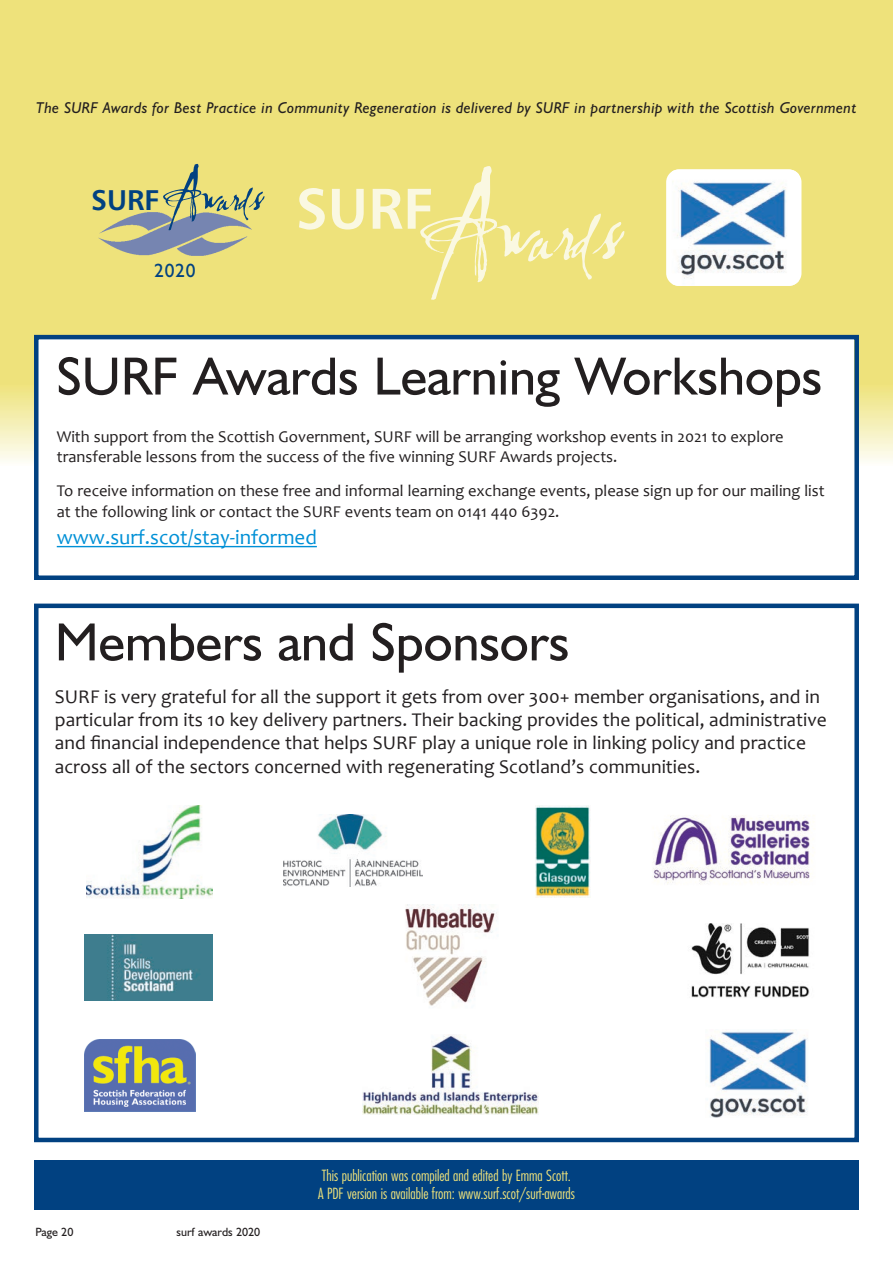
<style>
.page{position:relative;width:893px;height:1263px;background:#fff}
.page>*{position:absolute;margin:0;border:0;box-sizing:border-box;transform-origin:0 0}
.t1{font:102.75px "Lassigue D Mato";color:#faf8e1}
.t2{font:54px "Humanist 521 BT";color:#231f20}
.t3{font:51px "Lassigue D Mato";color:#014181}
.t4{font:21px "Candara";color:#0090d6}
.t5{font:19.5px/23.4px "Candara";color:#231f20}
.t6{font:19.2px "Humanist 521 BT";color:#014181}
.t7{font:16.5px/19.8px "Candara";color:#231f20}
.t8{font:italic 15.75px "Humanist 521 BT";letter-spacing:.02em;color:#231f20}
.t9{font:300 condensed 15px/18px "Futura";color:#eee27b}
.t10{font:12px "Humanist 521 BT";color:#231f20}
.s1{font-family:"Humanist 777 BT Bold B";font-size:28.5px}
</style>
<div class="page">
<div style="left:0;top:0;width:893px;height:387px;background:#eee27b"></div>
<div style="left:0;top:384px;width:893px;height:81px;background:linear-gradient(to bottom,#eee37c,#fdfdf7)"></div>
<img style="left:98px;top:212px;width:154px;height:44px">
<div style="left:666px;top:169px;width:135px;height:117px;background:#fff;border-radius:13px"></div>
<img style="left:672px;top:169px;width:127px;height:117px">
<div style="left:34px;top:604px;width:825px;height:538px;border:4px solid #014181"></div>
<div style="left:34px;top:1160px;width:825px;height:50px;background:#014181"></div>
<img style="left:535px;top:806px;width:55px;height:92px">
<img style="left:709px;top:1030px;width:99px;height:87px">
<img style="left:405px;top:904px;width:92px;height:102px">
<img style="left:362px;top:1035px;width:176px;height:79px">
<img style="left:691px;top:923px;width:119px;height:75px">
<div style="left:85px;top:934px;width:128px;height:67px;background:#3e7d8e"></div>
<img style="left:107px;top:934px;width:91px;height:66px">
<img style="left:283px;top:814px;width:140px;height:73px">
<img style="left:85px;top:1040px;width:110px;height:71px">
<div style="left:39px;top:339px;width:815px;height:236px;background:#fff"></div>
<div style="left:34px;top:335px;width:825px;height:245px;border:4px solid #014181"></div>
<hr style="left:57px;top:546px;width:260px;height:1px;background:#0090d6">
<img style="left:87px;top:806px;width:126px;height:92px">
<img style="left:653px;top:815px;width:161px;height:69px">
<p class="t8" style="left:36px;top:98px;width:822px">The SURF Awards for Best Practice in Community Regeneration is delivered by SURF in partnership with the Scottish Government</p>
<h3 class="t3" style="left:91px;top:162px;width:174px"><span class="s1">SURF</span>Awards</h3>
<p class="t6" style="left:154px;top:263px;width:43px">2020</p>
<h1 class="t1" style="left:296px;top:163px;width:328px"><sup>SURF</sup>Awards</h1>
<h2 class="t2" style="left:57px;top:358px;width:767px">SURF Awards Learning Workshops</h2>
<p class="t7" style="left:57px;top:427px;width:728px">With support from the Scottish Government, SURF will be arranging workshop events in 2021 to explore transferable lessons from the success of the five winning SURF Awards projects.</p>
<p class="t7" style="left:57px;top:480px;width:769px;line-height:20.9px">To receive information on these free and informal learning exchange events, please sign up for our mailing list at the following link or contact the SURF events team on 0141 440 6392.</p>
<p class="t4" style="left:57px;top:525px;width:262px">www.surf.scot/stay-informed</p>
<h2 class="t2" style="left:55px;top:623px;width:516px">Members and Sponsors</h2>
<p class="t5" style="left:55px;top:684px;width:773px">SURF is very grateful for all the support it gets from over 300+ member organisations, and in particular from its 10 key delivery partners. Their backing provides the political, administrative and financial independence that helps SURF play a unique role in linking policy and practice across all of the sectors concerned with regenerating Scotland’s communities.</p>
<p class="t10" style="left:36px;top:1228px;width:39px">Page 20</p>
<p class="t10" style="left:177px;top:1228px;width:85px">surf awards 2020</p>
<p class="t9" style="left:318px;top:1166px;width:258px">This publication was compiled and edited by Emma Scott.<br>A PDF version is available from: www.surf.scot/surf-awards</p>
</div>
